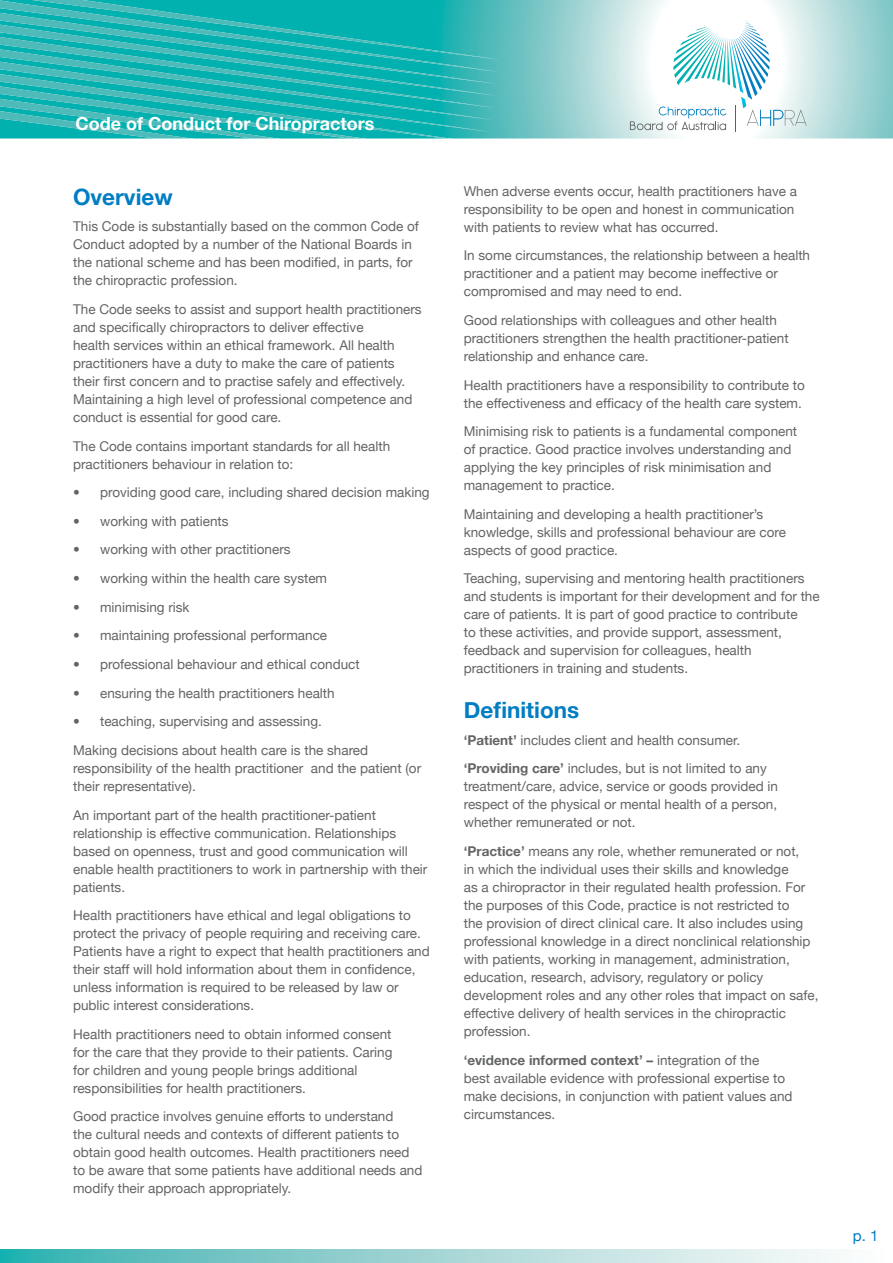
<style>
.page{position:relative;width:893px;height:1263px;background:#fff}
.page>*{position:absolute;margin:0;border:0;box-sizing:border-box;transform-origin:0 0}
.t1{font:700 22.5px "Helvetica Neue";color:#007dc3}
.t2{font:700 18px "Helvetica Neue";color:#fff}
.t3{font:15px "Helvetica Neue";color:#007dc3}
.t4{font:13.5px/18px "Helvetica Neue";color:#636466}
.s1{font-weight:700}
</style>
<div class="page">
<svg style="left:502px;top:0;width:391px;height:138px;background:#abd9d9"></svg>
<svg style="left:0;top:0;width:502px;height:139px;background:#22b6b4"></svg>
<svg style="left:0;top:1249px;width:834px;height:14px;background:#9ad4d4"></svg>
<svg style="left:630px;top:22px;width:177px;height:110px"></svg>
<h2 class="t2" style="left:76px;top:112px;width:301px">Code of Conduct for Chiropractors</h2>
<h1 class="t1" style="left:73px;top:183px;width:101px">Overview</h1>
<p class="t4" style="left:73px;top:217px;width:347px">This Code is substantially based on the common Code of Conduct adopted by a number of the National Boards in the national scheme and has been modified, in parts, for the chiropractic profession.</p>
<p class="t4" style="left:73px;top:300px;width:350px">The Code seeks to assist and support health practitioners and specifically chiropractors to deliver effective<br>health services within an ethical framework. All health practitioners have a duty to make the care of patients their first concern and to practise safely and effectively.<br>Maintaining a high level of professional competence and conduct is essential for good care.</p>
<p class="t4" style="left:73px;top:437px;width:319px">The Code contains important standards for all health practitioners behaviour in relation to:</p>
<p class="t4" style="left:73px;top:483px;width:358px">• providing good care, including shared decision making</p>
<p class="t4" style="left:73px;top:512px;width:157px">• working with patients</p>
<p class="t4" style="left:73px;top:540px;width:219px">• working with other practitioners</p>
<p class="t4" style="left:73px;top:569px;width:256px">• working within the health care system</p>
<p class="t4" style="left:73px;top:598px;width:118px">• minimising risk</p>
<p class="t4" style="left:73px;top:626px;width:256px">• maintaining professional performance</p>
<p class="t4" style="left:73px;top:655px;width:288px">• professional behaviour and ethical conduct</p>
<p class="t4" style="left:73px;top:684px;width:263px">• ensuring the health practitioners health</p>
<p class="t4" style="left:73px;top:707px;width:297px;line-height:28.7px">• teaching, supervising and assessing.<br>Making decisions about health care is the shared</p>
<p class="t4" style="left:73px;top:759px;width:350px">responsibility of the health practitioner and the patient (or their representative).</p>
<p class="t4" style="left:73px;top:805px;width:356px">An important part of the health practitioner-patient relationship is effective communication. Relationships based on openness, trust and good communication will enable health practitioners to work in partnership with their patients.</p>
<p class="t4" style="left:73px;top:906px;width:358px">Health practitioners have ethical and legal obligations to protect the privacy of people requiring and receiving care.<br>Patients have a right to expect that health practitioners and their staff will hold information about them in confidence, unless information is required to be released by law or public interest considerations.</p>
<p class="t4" style="left:73px;top:1025px;width:321px">Health practitioners need to obtain informed consent for the care that they provide to their patients. Caring for children and young people brings additional responsibilities for health practitioners.</p>
<p class="t4" style="left:73px;top:1107px;width:351px">Good practice involves genuine efforts to understand<br>the cultural needs and contexts of different patients to obtain good health outcomes. Health practitioners need to be aware that some patients have additional needs and modify their approach appropriately.</p>
<p class="t4" style="left:464px;top:182px;width:335px">When adverse events occur, health practitioners have a responsibility to be open and honest in communication with patients to review what has occurred.</p>
<p class="t4" style="left:464px;top:246px;width:348px">In some circumstances, the relationship between a health practitioner and a patient may become ineffective or compromised and may need to end.</p>
<p class="t4" style="left:464px;top:311px;width:326px">Good relationships with colleagues and other health practitioners strengthen the health practitioner-patient relationship and enhance care.</p>
<p class="t4" style="left:464px;top:376px;width:343px">Health practitioners have a responsibility to contribute to the effectiveness and efficacy of the health care system.</p>
<p class="t4" style="left:464px;top:422px;width:335px">Minimising risk to patients is a fundamental component of practice. Good practice involves understanding and applying the key principles of risk minimisation and management to practice.</p>
<p class="t4" style="left:464px;top:505px;width:324px">Maintaining and developing a health practitioner’s knowledge, skills and professional behaviour are core aspects of good practice.</p>
<p class="t4" style="left:464px;top:569px;width:357px">Teaching, supervising and mentoring health practitioners and students is important for their development and for the care of patients. It is part of good practice to contribute<br>to these activities, and provide support, assessment, feedback and supervision for colleagues, health practitioners in training and students.</p>
<h1 class="t1" style="left:464px;top:696px;width:117px">Definitions</h1>
<p class="t4" style="left:464px;top:725px;width:305px;line-height:28.7px"><span class="s1">‘Patient’</span> includes client and health consumer. <span class="s1">‘Providing care’</span> includes, but is not limited to any</p>
<p class="t4" style="left:464px;top:777px;width:316px;text-align:justify">treatment/care, advice, service or goods provided in respect of the physical or mental health of a person, whether remunerated or not.</p>
<p class="t4" style="left:464px;top:842px;width:356px"><span class="s1">‘Practice’</span> means any role, whether remunerated or not,<br>in which the individual uses their skills and knowledge<br>as a chiropractor in their regulated health profession. For the purposes of this Code, practice is not restricted to<br>the provision of direct clinical care. It also includes using professional knowledge in a direct nonclinical relationship with patients, working in management, administration, education, research, advisory, regulatory or policy development roles and any other roles that impact on safe, effective delivery of health services in the chiropractic profession.</p>
<p class="t4" style="left:464px;top:1050px;width:330px"><span class="s1">‘evidence informed context’ –</span> integration of the<br>best available evidence with professional expertise to make decisions, in conjunction with patient values and circumstances.</p>
<p class="t3" style="left:853px;top:1227px;width:27px">p. 1</p>
</div>
